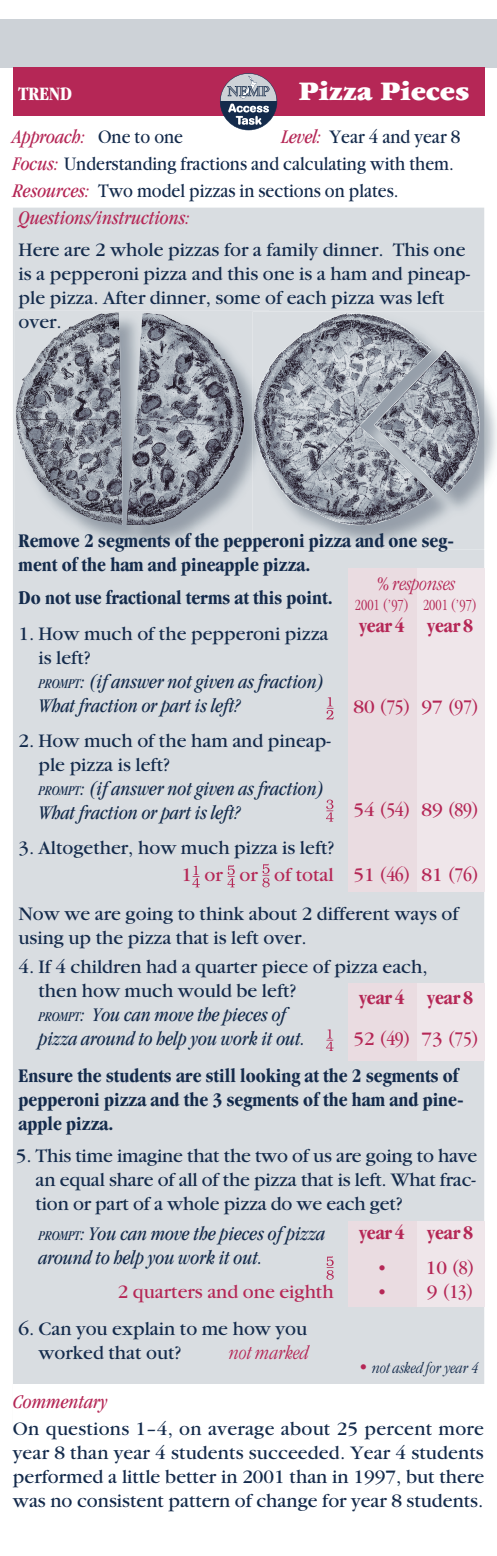
<style>
.page{position:relative;width:497px;height:1556px;background:#fff}
.page>*{position:absolute;margin:0;border:0;box-sizing:border-box;transform-origin:0 0}
.t1{font:900 28px "Garamond M";color:#fff}
.t2{font:20px/24px "Garamond M";color:#142b4c}
.t3{font:italic condensed 20px/24px "Garamond M";color:#142b4c}
.t4{font:700 condensed 20px/24px "Garamond M";color:#142b4c}
.t5{font:20px/26.8px "Garamond M";color:#142b4c;scale:.9 1}
.t6{font:20px "Garamond M";color:#b52756}
.t7{font:italic condensed 20px "Garamond M";color:#b52756}
.t8{font:condensed 20px "Garamond M";letter-spacing:-.025em;color:#b52756}
.t9{font:700 condensed 20px "Garamond M";color:#b52756}
.t10{font:italic 300 condensed 20px "Garamond M";color:#b52756}
.t11{font:700 condensed 19.6px "Garamond M";color:#fff}
.t12{font:300 condensed 16px "Garamond M";color:#b52756}
.t13{font:italic 300 condensed 16px "Garamond M";color:#142b4c}
.s1{font-style:italic;font-stretch:condensed;color:#b52756}
.s2{font-style:normal;font-stretch:normal}
.s3{font-size:14px}
.s4{font-stretch:normal}
.s5{font-stretch:condensed}
.s6{font-style:italic;font-stretch:condensed;font-size:14px}
.s7{font-style:italic;font-stretch:condensed}
.s8{font-weight:400;font-style:normal;font-stretch:normal;font-size:20px;color:#b52756}
</style>
<div class="page">
<div style="left:0;top:19px;width:496px;height:49px;background:#cdd2d7"></div>
<div style="left:13px;top:68px;width:470px;height:48px;background:#b52756"></div>
<div style="left:13px;top:208px;width:470px;height:1176px;background:#d9dde1"></div>
<div style="left:415px;top:984px;width:68px;height:77px;background:#efe6ea"></div>
<div style="left:347px;top:984px;width:68px;height:77px;background:#eadce1"></div>
<div style="left:415px;top:1222px;width:68px;height:85px;background:#efe6ea"></div>
<div style="left:347px;top:1222px;width:68px;height:85px;background:#eadce1"></div>
<div style="left:415px;top:569px;width:68px;height:323px;background:#efe6ea"></div>
<div style="left:347px;top:569px;width:68px;height:323px;background:#eadce1"></div>
<img style="left:269px;top:309px;width:216px;height:241px">
<img style="left:269px;top:312px;width:214px;height:215px">
<img style="left:14px;top:311px;width:255px;height:239px">
<div style="left:252px;top:312px;width:17px;height:238px;background:#d9dde1"></div>
<img style="left:254px;top:368px;width:15px;height:103px">
<img style="left:15px;top:312px;width:230px;height:213px">
<svg style="left:220px;top:73px;width:58px;height:58px"></svg>
<svg style="left:326px;top:697px;width:7px;height:22px"></svg>
<svg style="left:325px;top:800px;width:8px;height:22px"></svg>
<svg style="left:192px;top:866px;width:8px;height:21px"></svg>
<svg style="left:227px;top:865px;width:8px;height:22px"></svg>
<svg style="left:262px;top:864px;width:7px;height:23px"></svg>
<svg style="left:325px;top:1029px;width:8px;height:22px"></svg>
<svg style="left:326px;top:1256px;width:7px;height:24px"></svg>
<p class="t11" style="left:19px;top:82px;width:55px">TREND</p>
<h1 class="t1" style="left:298px;top:76px;width:172px">Pizza Pieces</h1>
<p class="t5" style="left:98px;top:124px;width:96px">One to one</p>
<p class="t7" style="left:13px;top:126px;width:74px">Approach:</p>
<p class="t5" style="left:13px;top:124px;width:498px;text-indent:268px"><span class="s1">Level:</span> Year 4 and year 8<br><span class="s1">Focus:</span> Understanding fractions and calculating with them.<br><span class="s1">Resources:</span> Two model pizzas in sections on plates.</p>
<p class="t7" style="left:19px;top:206px;width:173px">Questions/instructions:</p>
<p class="t2" style="left:19px;top:238px;width:452px">Here are 2 whole pizzas for a family dinner. This one is a pepperoni pizza and this one is a ham and pineap&shy;ple pizza. After dinner, some of each pizza was left over.</p>
<p class="t4" style="left:19px;top:528px;width:436px">Remove 2 segments of the pepperoni pizza and one seg&shy;ment of the ham and pineapple pizza.</p>
<p class="t4" style="left:19px;top:586px;width:315px">Do not use fractional terms at this point.</p>
<p class="t3" style="left:38px;top:621px;width:291px;text-indent:-20px"><span class="s2">1. How much of the pepperoni pizza is left?<br></span><span class="s3">PROMPT</span>: (if answer not given as fraction)<br>What fraction or part is left?</p>
<p class="t3" style="left:38px;top:729px;width:293px;text-indent:-20px"><span class="s2">2. How much of the ham and pineap&shy;ple pizza is left?<br></span><span class="s3">PROMPT</span>: (if answer not given as fraction)<br>What fraction or part is left?</p>
<p class="t2" style="left:19px;top:836px;width:317px">3. Altogether, how much pizza is left?</p>
<p class="t10" style="left:376px;top:573px;width:80px">% responses</p>
<p class="t12" style="left:354px;top:596px;width:124px">2001 (’97) 2001 (’97)</p>
<p class="t9" style="left:359px;top:614px;width:115px">year 4 year 8</p>
<p class="t8" style="left:353px;top:696px;width:127px"><span class="s4">80</span> (75) <span class="s4">97</span> (97)</p>
<p class="t8" style="left:353px;top:798px;width:127px"><span class="s4">54</span> (54) <span class="s4">89</span> (89)</p>
<p class="t6" style="left:181px;top:865px;width:299px">1 or or of total 51 <span class="s5">(46)</span> 81 <span class="s5">(76)</span></p>
<p class="t2" style="left:19px;top:901px;width:441px">Now we are going to think about 2 different ways of using up the pizza that is left over.</p>
<p class="t2" style="left:38px;top:955px;width:390px;text-indent:-20px">4. If 4 children had a quarter piece of pizza each, then how much would be left?<br><span class="s6">PROMPT</span><span class="s7">: You can move the pieces of<br>pizza around to help you work it out.</span></p>
<p class="t4" style="left:19px;top:1063px;width:446px">Ensure the students are still looking at the 2 segments of pepperoni pizza and the 3 segments of the ham and pine&shy;apple pizza.</p>
<p class="t2" style="left:36px;top:1144px;width:443px;text-align:justify;text-indent:-20px">5. This time imagine that the two of us are going to have an equal share of all of the pizza that is left. What frac&shy;tion or part of a whole pizza do we each get?</p>
<p class="t3" style="left:38px;top:1222px;width:288px"><span class="s3">PROMPT</span>: You can move the pieces of pizza around to help you work it out.</p>
<p class="t9" style="left:359px;top:986px;width:115px">year 4 year 8</p>
<p class="t8" style="left:353px;top:1027px;width:127px"><span class="s4">52</span> (49) <span class="s4">73</span> (75)</p>
<p class="t9" style="left:359px;top:1221px;width:115px">year 4 year 8</p>
<p class="t6" style="left:376px;top:1257px;width:99px">• 10 <span class="s5">(8)</span></p>
<p class="t6" style="left:118px;top:1281px;width:217px">2 quarters and one eighth</p>
<p class="t8" style="left:376px;top:1280px;width:98px"><span class="s4">• 9</span> (13)</p>
<p class="t2" style="left:38px;top:1317px;width:270px;text-indent:-20px">6. Can you explain to me how you worked that out?</p>
<p class="t10" style="left:229px;top:1342px;width:81px">not marked</p>
<p class="t13" style="left:358px;top:1360px;width:122px"><span class="s8">•</span> not asked for year 4</p>
<p class="t7" style="left:13px;top:1391px;width:96px">Commentary</p>
<p class="t2" style="left:13px;top:1417px;width:472px;text-align:justify">On questions 1–4, on average about 25 percent more year 8 than year 4 students succeeded. Year 4 students performed a little better in 2001 than in 1997, but there was no consistent pattern of change for year 8 students.</p>
</div>
